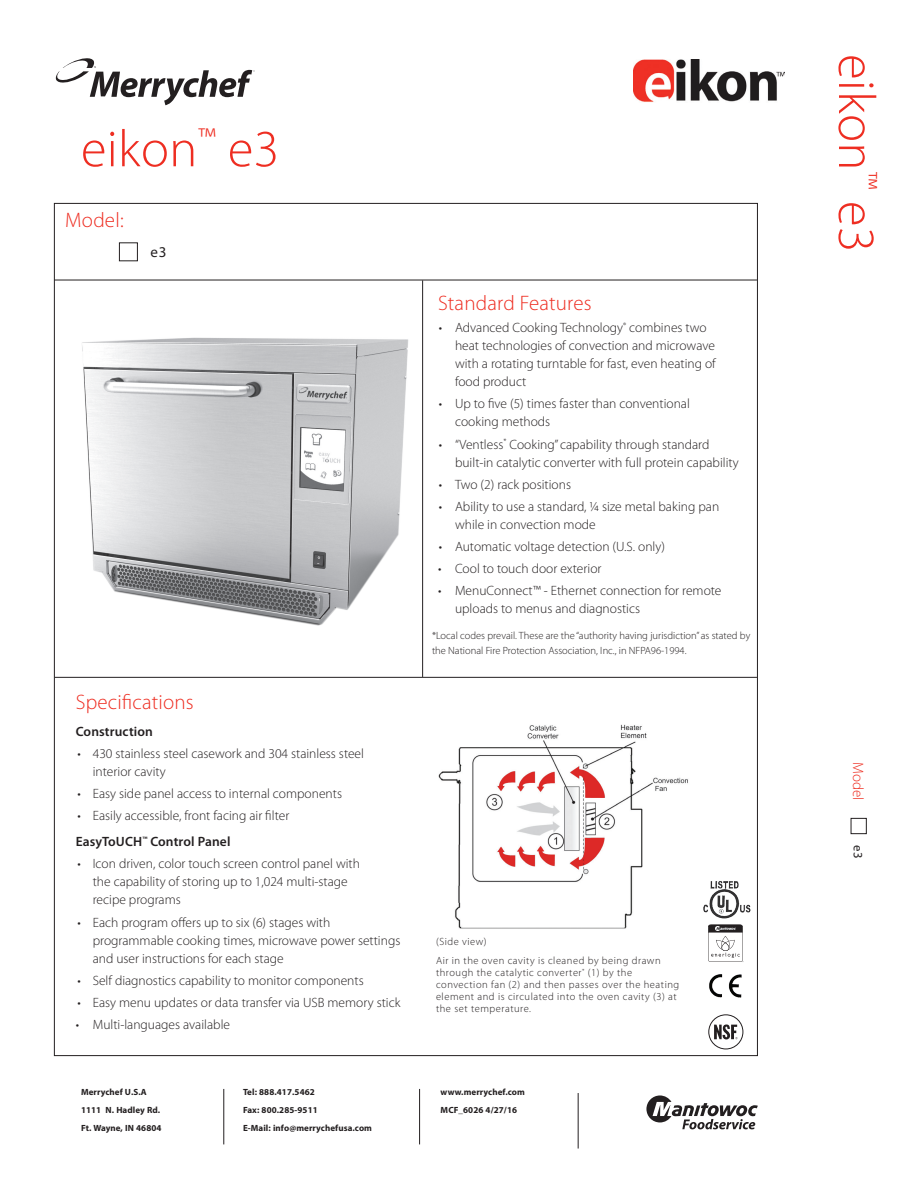
<style>
.page{position:relative;width:918px;height:1188px;background:#fff}
.page>*{position:absolute;margin:0;border:0;box-sizing:border-box;transform-origin:0 0}
.t1{font:300 52.5px "Myriad Pro";letter-spacing:.005em;color:#ee2e22}
.t2{font:300 21px "Myriad Pro";letter-spacing:.01em;color:#ee2e22}
.t3{font:300 15px "Myriad Pro";letter-spacing:.01em;color:#ee2e22}
.t4{font:15px "Myriad Pro";color:#231f20}
.t5{font:300 13.5px/18px "Myriad Pro";color:#231f20}
.t6{font:600 13.5px "Myriad Pro";letter-spacing:.01em;color:#231f20}
.t7{font:12.75px "Myriad Pro";color:#231f20}
.t8{font:300 10.5px/12px "Myriad Pro";letter-spacing:.05em;color:#231f20}
.t9{font:300 10.5px/15px "Myriad Pro";color:#231f20}
.t10{font:700 9px "Myriad Pro";letter-spacing:.01em;color:#231f20}
</style>
<div class="page">
<hr style="left:54px;top:280px;width:703px;height:1px;background:#231f20">
<hr style="left:55px;top:677px;width:702px;height:1px;background:#231f20">
<hr style="left:422px;top:280px;width:1px;height:397px;background:#231f20">
<div style="left:119px;top:242px;width:19px;height:19px;border:1px solid #231f20"></div>
<svg style="left:646px;top:1095px;width:112px;height:34px"></svg>
<hr style="left:578px;top:1093px;width:1px;height:56px;background:#231f20">
<hr style="left:223px;top:1089px;width:1px;height:55px;background:#231f20">
<hr style="left:419px;top:1089px;width:1px;height:55px;background:#231f20">
<svg style="left:55px;top:58px;width:200px;height:47px"></svg>
<img style="left:82px;top:337px;width:327px;height:289px">
<img style="left:438px;top:724px;width:250px;height:205px">
<img style="left:633px;top:59px;width:152px;height:43px">
<img style="left:709px;top:974px;width:33px;height:24px">
<svg style="left:709px;top:1015px;width:34px;height:34px"></svg>
<div style="left:709px;top:1015px;width:34px;height:34px;border:1px solid #231f20;border-radius:50%"></div>
<svg style="left:714px;top:1025px;width:23px;height:14px"></svg>
<img style="left:703px;top:881px;width:48px;height:38px">
<svg style="left:708px;top:925px;width:35px;height:37px"></svg>
<div style="left:851px;top:818px;width:16px;height:16px;border:1px solid #231f20"></div>
<p class="t1" style="left:81px;top:120px;width:200px">eikon<sup>™</sup> e3</p>
<p class="t2" style="left:65px;top:208px;width:60px">Model:</p>
<p class="t4" style="left:151px;top:244px;width:17px">e3</p>
<p class="t2" style="left:76px;top:691px;width:119px">Specifications</p>
<p class="t6" style="left:76px;top:724px;width:79px">Construction</p>
<p class="t5" style="left:77px;top:744px;width:5px">•</p>
<p class="t5" style="left:93px;top:744px;width:273px">430 stainless steel casework and 304 stainless steel interior cavity</p>
<p class="t5" style="left:77px;top:785px;width:5px">•</p>
<p class="t5" style="left:93px;top:785px;width:251px">Easy side panel access to internal components</p>
<p class="t5" style="left:77px;top:807px;width:5px">•</p>
<p class="t5" style="left:93px;top:807px;width:198px">Easily accessible, front facing air filter</p>
<p class="t6" style="left:76px;top:834px;width:156px">EasyToUCH<sup>™</sup> Control Panel</p>
<p class="t5" style="left:77px;top:855px;width:5px">•</p>
<p class="t5" style="left:93px;top:855px;width:269px">Icon driven, color touch screen control panel with the capability of storing up to 1,024 multi-stage recipe programs</p>
<p class="t5" style="left:77px;top:913px;width:5px">•</p>
<p class="t5" style="left:93px;top:913px;width:309px">Each program offers up to six (6) stages with programmable cooking times, microwave power settings and user instructions for each stage</p>
<p class="t5" style="left:77px;top:971px;width:5px">•</p>
<p class="t5" style="left:93px;top:971px;width:272px">Self diagnostics capability to monitor components</p>
<p class="t5" style="left:77px;top:994px;width:5px">•</p>
<p class="t5" style="left:93px;top:994px;width:309px">Easy menu updates or data transfer via USB memory stick</p>
<p class="t5" style="left:76px;top:1016px;width:5px">•</p>
<p class="t5" style="left:93px;top:1016px;width:139px">Multi-languages available</p>
<p class="t10" style="left:81px;top:1087px;width:67px">Merrychef U.S.A</p>
<p class="t10" style="left:81px;top:1105px;width:81px">1111 N. Hadley Rd.</p>
<p class="t10" style="left:81px;top:1123px;width:82px">Ft. Wayne, IN 46804</p>
<p class="t10" style="left:243px;top:1087px;width:73px">Tel: 888.417.5462</p>
<p class="t10" style="left:243px;top:1105px;width:76px">Fax: 800.285-9511</p>
<p class="t10" style="left:243px;top:1123px;width:131px">E-Mail: info@merrychefusa.com</p>
<p class="t2" style="left:438px;top:292px;width:155px">Standard Features</p>
<p class="t5" style="left:439px;top:319px;width:5px">•</p>
<p class="t5" style="left:455px;top:319px;width:262px">Advanced Cooking Technology<sup>®</sup> combines two heat technologies of convection and microwave with a rotating turntable for fast, even heating of food product</p>
<p class="t5" style="left:439px;top:395px;width:5px">•</p>
<p class="t5" style="left:455px;top:395px;width:236px">Up to five (5) times faster than conventional cooking methods</p>
<p class="t5" style="left:439px;top:435px;width:5px">•</p>
<p class="t5" style="left:455px;top:435px;width:285px">“Ventless<sup>*</sup> Cooking” capability through standard built-in catalytic converter with full protein capability</p>
<p class="t5" style="left:439px;top:475px;width:5px">•</p>
<p class="t5" style="left:455px;top:475px;width:118px">Two (2) rack positions</p>
<p class="t5" style="left:439px;top:497px;width:5px">•</p>
<p class="t5" style="left:455px;top:497px;width:266px">Ability to use a standard, ¼ size metal baking pan while in convection mode</p>
<p class="t5" style="left:439px;top:538px;width:5px">•</p>
<p class="t5" style="left:455px;top:538px;width:211px">Automatic voltage detection (U.S. only)</p>
<p class="t5" style="left:438px;top:560px;width:5px">•</p>
<p class="t5" style="left:455px;top:560px;width:148px">Cool to touch door exterior</p>
<p class="t5" style="left:438px;top:582px;width:5px">•</p>
<p class="t5" style="left:455px;top:582px;width:268px">MenuConnect™ - Ethernet connection for remote uploads to menus and diagnostics</p>
<p class="t9" style="left:432px;top:629px;width:320px">*Local codes prevail. These are the “authority having jurisdiction” as stated by the National Fire Protection Association, Inc., in NFPA96-1994.</p>
<p class="t8" style="left:436px;top:935px;width:52px">(Side view)</p>
<p class="t8" style="left:436px;top:955px;width:245px">Air in the oven cavity is cleaned by being drawn through the catalytic converter<sup>*</sup> (1) by the convection fan (2) and then passes over the heating element and is circulated into the oven cavity (3) at the set temperature.</p>
<p class="t10" style="left:441px;top:1087px;width:86px">www.merrychef.com</p>
<p class="t10" style="left:441px;top:1105px;width:78px">MCF_6026 4/27/16</p>
<p class="t1" style="left:885px;top:54px;width:200px;rotate:90deg">eikon<sup>™</sup> e3</p>
<p class="t3" style="left:866px;top:762px;width:41px;rotate:90deg">Model</p>
<p class="t7" style="left:865px;top:845px;width:15px;rotate:90deg">e3</p>
</div>
